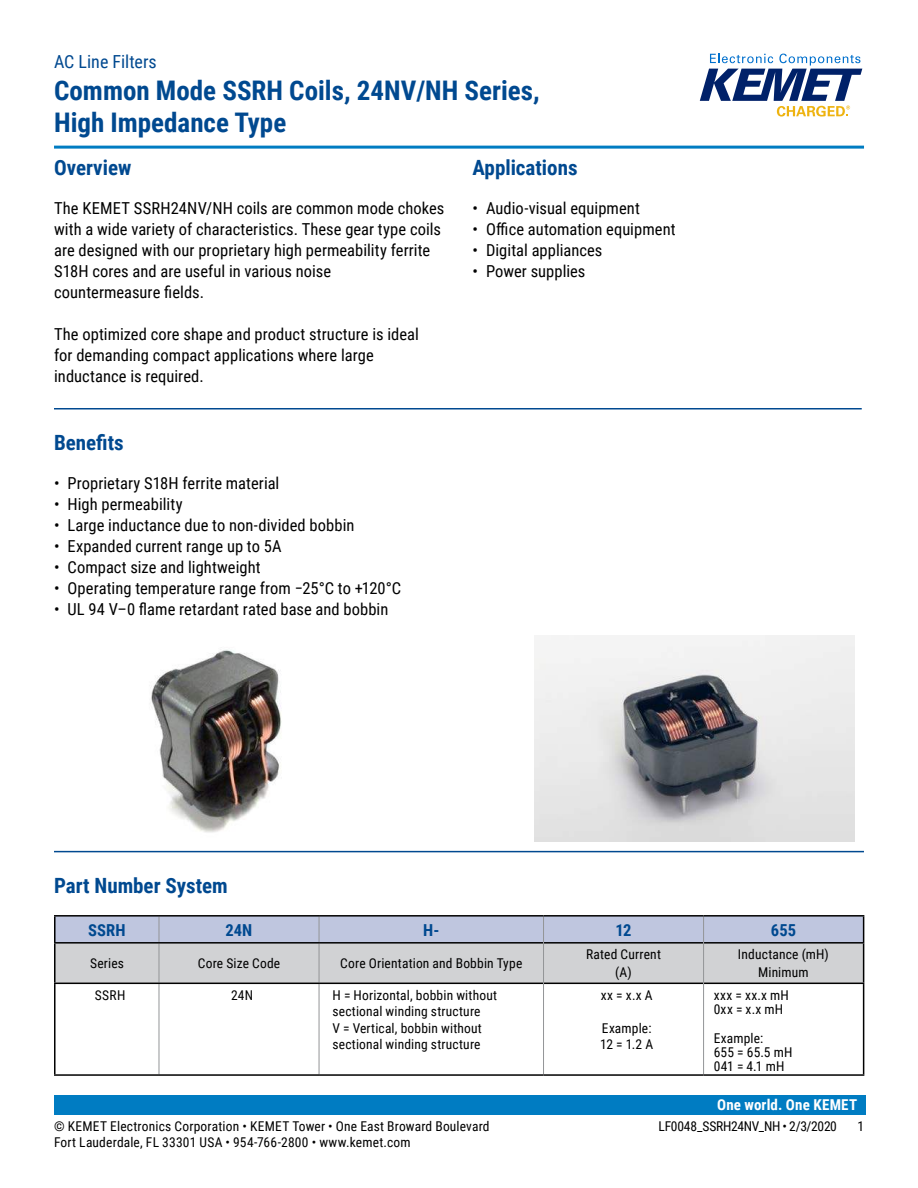
<style>
.page{position:relative;width:918px;height:1188px;background:#fff}
.page>*{position:absolute;margin:0;border:0;box-sizing:border-box;transform-origin:0 0}
.t1{font:700 27px/32.4px "Roboto Condensed";color:#004990}
.t2{font:700 21px "Roboto Condensed";color:#004990}
.t3{font:18px "Roboto Condensed";color:#004990}
.t4{font:16.5px/21px "Roboto Condensed";letter-spacing:.005em;color:#000}
.t5{font:700 16.5px "Roboto Condensed";letter-spacing:.005em;color:#004990}
.t6{font:700 15px "Roboto Condensed";letter-spacing:.015em;color:#fff}
.t7{font:13.5px/16.2px "Roboto Condensed";letter-spacing:.015em;color:#000}
.t8{font:13.5px "Roboto Condensed";letter-spacing:-.02em;color:#000}
</style>
<div class="page">
<svg style="left:700px;top:54px;width:162px;height:63px"></svg>
<hr style="left:54px;top:146px;width:810px;height:3px;background:#007cc2">
<div style="left:54px;top:1095px;width:811px;height:20px;background:#007cc2"></div>
<hr style="left:54px;top:408px;width:808px;height:2px;background:#004990">
<hr style="left:54px;top:851px;width:810px;height:1px;background:#004990">
<svg style="left:320px;top:984px;width:543px;height:90px"></svg>
<hr style="left:159px;top:984px;width:1px;height:90px;background:#939597">
<hr style="left:319px;top:984px;width:1px;height:90px;background:#939597">
<hr style="left:54px;top:983px;width:105px;height:1px;background:#000">
<hr style="left:159px;top:983px;width:160px;height:1px;background:#000">
<hr style="left:319px;top:983px;width:224px;height:1px;background:#000">
<hr style="left:544px;top:983px;width:159px;height:1px;background:#000">
<hr style="left:704px;top:983px;width:160px;height:1px;background:#000">
<hr style="left:54px;top:942px;width:105px;height:2px;background:#000">
<hr style="left:543px;top:983px;width:1px;height:91px;background:#939597">
<hr style="left:703px;top:983px;width:1px;height:91px;background:#939597">
<hr style="left:54px;top:915px;width:105px;height:2px;background:#000">
<hr style="left:54px;top:917px;width:2px;height:25px;background:#000">
<hr style="left:159px;top:915px;width:160px;height:2px;background:#000">
<hr style="left:319px;top:915px;width:225px;height:2px;background:#000">
<hr style="left:544px;top:915px;width:160px;height:2px;background:#000">
<hr style="left:704px;top:915px;width:160px;height:2px;background:#000">
<svg style="left:55px;top:916px;width:809px;height:67px"></svg>
<hr style="left:54px;top:944px;width:2px;height:39px;background:#000">
<hr style="left:863px;top:944px;width:1px;height:39px;background:#000">
<hr style="left:54px;top:984px;width:2px;height:90px;background:#000">
<hr style="left:863px;top:984px;width:1px;height:90px;background:#000">
<hr style="left:54px;top:1074px;width:105px;height:2px;background:#000">
<hr style="left:159px;top:1074px;width:160px;height:2px;background:#000">
<hr style="left:319px;top:1074px;width:225px;height:2px;background:#000">
<hr style="left:544px;top:1074px;width:160px;height:2px;background:#000">
<hr style="left:704px;top:1074px;width:160px;height:2px;background:#000">
<img style="left:535px;top:636px;width:319px;height:206px">
<img style="left:151px;top:650px;width:131px;height:183px">
<p class="t3" style="left:54px;top:53px;width:104px">AC Line Filters</p>
<h1 class="t1" style="left:54px;top:73px;width:487px">Common Mode SSRH Coils, 24NV/NH Series,<br>High Impedance Type</h1>
<p class="t2" style="left:54px;top:159px;width:79px">Overview</p>
<p class="t4" style="left:54px;top:199px;width:392px">The KEMET SSRH24NV/NH coils are common mode chokes with a wide variety of characteristics. These gear type coils are designed with our proprietary high permeability ferrite S18H cores and are useful in various noise<br>countermeasure 昀椀elds.</p>
<p class="t4" style="left:54px;top:325px;width:366px">The optimized core shape and product structure is ideal for demanding compact applications where large inductance is required.</p>
<p class="t2" style="left:54px;top:428px;width:71px">Bene昀椀ts</p>
<p class="t4" style="left:54px;top:474px;width:227px">• Proprietary S18H ferrite material</p>
<p class="t4" style="left:54px;top:495px;width:130px">• High permeability</p>
<p class="t4" style="left:54px;top:516px;width:302px">• Large inductance due to non-divided bobbin</p>
<p class="t4" style="left:54px;top:537px;width:229px">• Expanded current range up to 5A</p>
<p class="t4" style="left:54px;top:558px;width:208px">• Compact size and lightweight</p>
<p class="t4" style="left:54px;top:577px;width:349px">• Operating temperature range from −25°C to +120°C</p>
<p class="t4" style="left:54px;top:598px;width:336px">• UL 94 V–0 昀氀ame retardant rated base and bobbin</p>
<p class="t2" style="left:473px;top:153px;width:107px">Applications</p>
<p class="t4" style="left:473px;top:199px;width:169px">• Audio-visual equipment</p>
<p class="t4" style="left:473px;top:218px;width:205px">• O昀케ce automation equipment</p>
<p class="t4" style="left:473px;top:241px;width:131px">• Digital appliances</p>
<p class="t4" style="left:473px;top:262px;width:114px">• Power supplies</p>
<p class="t2" style="left:54px;top:871px;width:175px">Part Number System</p>
<p class="t5" style="left:88px;top:918px;width:39px">SSRH</p>
<p class="t5" style="left:226px;top:918px;width:28px">24N</p>
<p class="t5" style="left:423px;top:918px;width:18px">H-</p>
<p class="t5" style="left:616px;top:918px;width:17px">12</p>
<p class="t5" style="left:771px;top:922px;width:27px">655</p>
<p class="t7" style="left:90px;top:956px;width:35px">Series</p>
<p class="t7" style="left:198px;top:956px;width:84px">Core Size Code</p>
<p class="t7" style="left:340px;top:956px;width:184px">Core Orientation and Bobbin Type</p>
<p class="t7" style="left:586px;top:946px;width:76px;line-height:18px;text-align:center">Rated Current (A)</p>
<p class="t7" style="left:738px;top:946px;width:92px;line-height:18px;text-align:center">Inductance (mH)<br>Minimum</p>
<p class="t7" style="left:95px;top:988px;width:32px">SSRH</p>
<p class="t7" style="left:231px;top:988px;width:24px">24N</p>
<p class="t7" style="left:333px;top:988px;width:166px">H = Horizontal, bobbin without sectional winding structure<br>V = Vertical, bobbin without sectional winding structure</p>
<p class="t7" style="left:601px;top:988px;width:53px">xx = x.x A</p>
<p class="t7" style="left:714px;top:989px;width:77px;line-height:14.2px">xxx = xx.x mH<br>0xx = x.x mH</p>
<p class="t7" style="left:714px;top:1032px;width:80px;line-height:14.2px">Example:<br>655 = 65.5 mH<br>041 = 4.1 mH</p>
<p class="t7" style="left:600px;top:1021px;width:54px">Example:<br>12 = 1.2 A</p>
<p class="t6" style="left:717px;top:1096px;width:142px">One world. One KEMET</p>
<p class="t7" style="left:54px;top:1119px;width:437px">© KEMET Electronics Corporation • KEMET Tower • One East Broward Boulevard</p>
<p class="t8" style="left:659px;top:1120px;width:180px">LF0048_SSRH24NV_NH • 2/3/2020</p>
<p class="t7" style="left:857px;top:1119px;width:8px">1</p>
<p class="t7" style="left:54px;top:1135px;width:358px">Fort Lauderdale, FL 33301 USA • 954-766-2800 • www.kemet.com</p>
</div>
